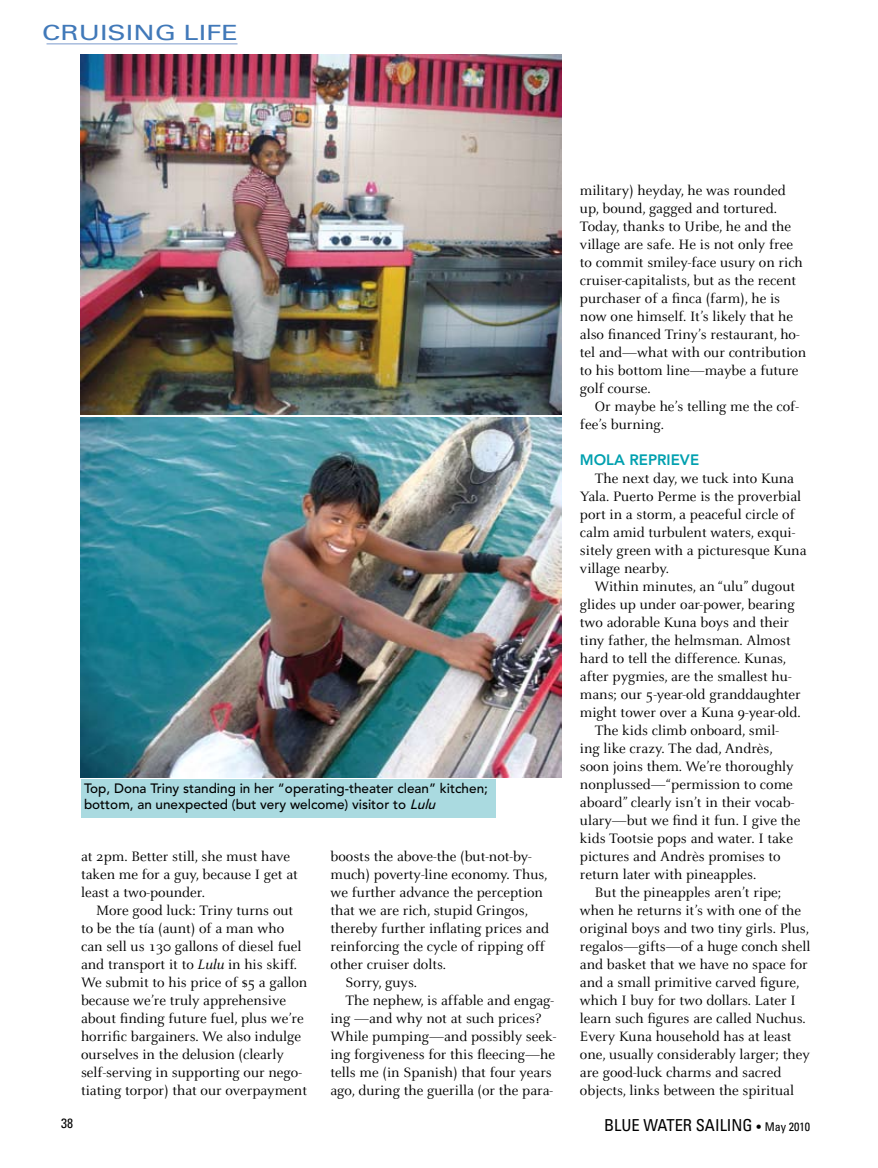
<style>
.page{position:relative;width:878px;height:1168px;background:#fff}
.page>*{position:absolute;margin:0;border:0;box-sizing:border-box;transform-origin:0 0}
.t1{font:21px "Univers";color:#4179b9;scale:1.3 1}
.t2{font:condensed 16.5px "Univers";color:#000}
.t3{font:15px/18px "Celeste";color:#000}
.t4{font:800 15px "Avenir";color:#00a0af}
.t5{font:500 13.5px/16.2px "Avenir";color:#000}
.t6{font:condensed 13.5px "Univers";color:#000}
.s1{font-style:italic}
.s2{font-family:"Clearface Gothic LH";font-weight:500;font-stretch:normal;font-size:12px}
.s3{font-size:12px}
</style>
<div class="page">
<hr style="left:46px;top:44px;width:191px;height:1px;background:#7b9acc">
<img style="left:81px;top:54px;width:480px;height:360px">
<img style="left:81px;top:417px;width:480px;height:360px">
<div style="left:81px;top:779px;width:414px;height:38px;background:#aadae0"></div>
<h1 class="t1" style="left:42px;top:20px;width:152px">CRUISING LIFE</h1>
<p class="t5" style="left:84px;top:781px;width:405px">Top, Dona Triny standing in her “operating-theater clean” kitchen; bottom, an unexpected (but very welcome) visitor to <span class="s1">Lulu</span></p>
<p class="t6" style="left:61px;top:1114px;width:13px">38</p>
<p class="t3" style="left:81px;top:848px;width:218px">at 2pm. Better still, she must have taken me for a guy, because I get at least a two-pounder.</p>
<p class="t3" style="left:81px;top:902px;width:228px;text-indent:15px">More good luck: Triny turns out to be the tía (aunt) of a man who can sell us 130 gallons of diesel fuel and transport it to <span class="s1">Lulu</span> in his skiff.<br>We submit to his price of $5 a gallon because we’re truly apprehensive about finding future fuel, plus we’re horrific bargainers. We also indulge ourselves in the delusion (clearly self-serving in supporting our nego&shy;tiating torpor) that our overpayment</p>
<p class="t3" style="left:330px;top:848px;width:203px">boosts the above-the (but-not-by-</p>
<p class="t3" style="left:330px;top:866px;width:218px">much) poverty-line economy. Thus,</p>
<p class="t3" style="left:330px;top:884px;width:214px">we further advance the perception</p>
<p class="t3" style="left:330px;top:902px;width:199px">that we are rich, stupid Gringos,</p>
<p class="t3" style="left:330px;top:920px;width:220px">thereby further inflating prices and</p>
<p class="t3" style="left:330px;top:938px;width:216px">reinforcing the cycle of ripping off</p>
<p class="t3" style="left:330px;top:956px;width:117px">other cruiser dolts.</p>
<p class="t3" style="left:345px;top:974px;width:73px">Sorry, guys.</p>
<p class="t3" style="left:345px;top:992px;width:210px">The nephew, is affable and engag-</p>
<p class="t3" style="left:330px;top:1010px;width:212px">ing —and why not at such prices?</p>
<p class="t3" style="left:330px;top:1028px;width:227px">While pumping—and possibly seek-</p>
<p class="t3" style="left:330px;top:1046px;width:226px">ing forgiveness for this fleecing—he</p>
<p class="t3" style="left:330px;top:1064px;width:223px">tells me (in Spanish) that four years</p>
<p class="t3" style="left:330px;top:1082px;width:224px">ago, during the guerilla (or the para-</p>
<p class="t3" style="left:580px;top:182px;width:228px">military) heyday, he was rounded up, bound, gagged and tortured.<br>Today, thanks to Uribe, he and the village are safe. He is not only free to commit smiley-face usury on rich cruiser-capitalists, but as the recent purchaser of a finca (farm), he is now one himself. It’s likely that he also financed Triny’s restaurant, ho&shy;tel and—what with our contribution to his bottom line—maybe a future golf course.</p>
<p class="t3" style="left:580px;top:398px;width:220px;text-indent:15px">Or maybe he’s telling me the cof&shy;fee’s burning.</p>
<p class="t4" style="left:580px;top:451px;width:121px">MOLA REPRIEVE</p>
<p class="t3" style="left:580px;top:470px;width:228px;text-indent:15px">The next day, we tuck into Kuna<br>Yala. Puerto Perme is the proverbial port in a storm, a peaceful circle of calm amid turbulent waters, exqui&shy;sitely green with a picturesque Kuna village nearby.</p>
<p class="t3" style="left:594px;top:578px;width:202px">Within minutes, an “ulu” dugout</p>
<p class="t3" style="left:580px;top:596px;width:216px">glides up under oar-power, bearing</p>
<p class="t3" style="left:580px;top:614px;width:211px">two adorable Kuna boys and their</p>
<p class="t3" style="left:580px;top:632px;width:212px">tiny father, the helmsman. Almost</p>
<p class="t3" style="left:580px;top:650px;width:208px">hard to tell the difference. Kunas,</p>
<p class="t3" style="left:580px;top:668px;width:213px">after pygmies, are the smallest hu-</p>
<p class="t3" style="left:580px;top:686px;width:222px">mans; our 5-year-old granddaughter</p>
<p class="t3" style="left:580px;top:704px;width:222px">might tower over a Kuna 9-year-old.</p>
<p class="t3" style="left:594px;top:722px;width:186px">The kids climb onboard, smil-</p>
<p class="t3" style="left:580px;top:740px;width:194px">ing like crazy. The dad, Andrès,</p>
<p class="t3" style="left:580px;top:758px;width:215px">soon joins them. We’re thoroughly</p>
<p class="t3" style="left:580px;top:776px;width:214px">nonplussed—“permission to come</p>
<p class="t3" style="left:580px;top:794px;width:216px">aboard” clearly isn’t in their vocab-</p>
<p class="t3" style="left:580px;top:812px;width:222px">ulary—but we find it fun. I give the</p>
<p class="t3" style="left:580px;top:830px;width:215px">kids Tootsie pops and water. I take</p>
<p class="t3" style="left:580px;top:848px;width:202px">pictures and Andrès promises to</p>
<p class="t3" style="left:580px;top:866px;width:178px">return later with pineapples.</p>
<p class="t3" style="left:595px;top:884px;width:188px">But the pineapples aren’t ripe;</p>
<p class="t3" style="left:580px;top:902px;width:223px">when he returns it’s with one of the</p>
<p class="t3" style="left:580px;top:920px;width:230px">original boys and two tiny girls. Plus,</p>
<p class="t3" style="left:580px;top:938px;width:232px">regalos—gifts—of a huge conch shell</p>
<p class="t3" style="left:580px;top:956px;width:229px">and basket that we have no space for</p>
<p class="t3" style="left:580px;top:974px;width:221px">and a small primitive carved figure,</p>
<p class="t3" style="left:580px;top:992px;width:217px">which I buy for two dollars. Later I</p>
<p class="t3" style="left:580px;top:1010px;width:227px">learn such figures are called Nuchus.</p>
<p class="t3" style="left:580px;top:1028px;width:213px">Every Kuna household has at least</p>
<p class="t3" style="left:580px;top:1046px;width:231px">one, usually considerably larger; they</p>
<p class="t3" style="left:580px;top:1064px;width:203px">are good-luck charms and sacred</p>
<p class="t3" style="left:580px;top:1082px;width:216px">objects, links between the spiritual</p>
<p class="t2" style="left:604px;top:1114px;width:208px">BLUE WATER SAILING <span class="s2">•</span> <span class="s3">MAY 2010</span></p>
</div>
